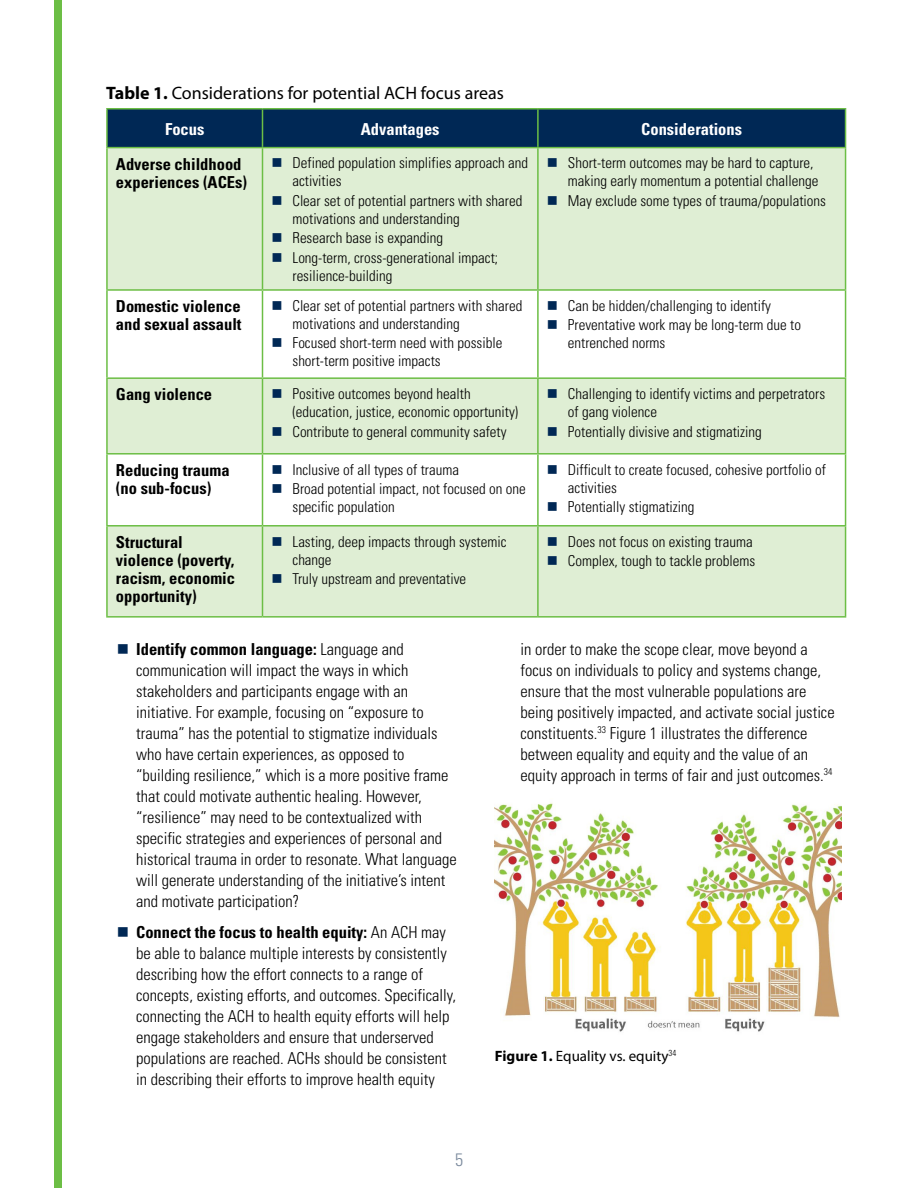
<style>
.page{position:relative;width:918px;height:1188px;background:#fff}
.page>*{position:absolute;margin:0;border:0;box-sizing:border-box;transform-origin:0 0}
.Figure_headings{font:18px "Myriad Pro";color:#000}
.t1{font:300 condensed 18px "Univers";color:#7b8a9d}
.t2{font:300 condensed 16.5px/21px "Univers";color:#000}
.Table_text{font:700 condensed 16.5px/18px "Univers";color:#000}
.Table_header{font:700 condensed 16.5px "Univers";color:#fff}
.t3{font:300 condensed 15px/18px "Univers";color:#000}
.Figure_headings-2{font:15px "Myriad Pro";color:#000}
.s1{font-weight:700}
</style>
<div class="page">
<div style="left:54px;top:0;width:7px;height:1188px;background:#6cbe45"></div>
<div style="left:108px;top:110px;width:737px;height:37px;background:#002855"></div>
<svg style="left:108px;top:148px;width:737px;height:468px;fill:#dfeed4"></svg>
<hr style="left:106px;top:148px;width:2px;height:141px;background:#6cbe45">
<hr style="left:262px;top:148px;width:1px;height:141px;background:#6cbe45">
<hr style="left:537px;top:148px;width:2px;height:141px;background:#6cbe45">
<hr style="left:845px;top:148px;width:1px;height:141px;background:#6cbe45">
<hr style="left:106px;top:289px;width:156px;height:2px;background:#6cbe45">
<hr style="left:106px;top:291px;width:2px;height:86px;background:#6cbe45">
<hr style="left:262px;top:289px;width:276px;height:2px;background:#6cbe45">
<hr style="left:262px;top:291px;width:1px;height:86px;background:#6cbe45">
<hr style="left:538px;top:289px;width:308px;height:2px;background:#6cbe45">
<hr style="left:537px;top:291px;width:2px;height:86px;background:#6cbe45">
<hr style="left:845px;top:291px;width:1px;height:86px;background:#6cbe45">
<hr style="left:106px;top:377px;width:156px;height:2px;background:#6cbe45">
<hr style="left:106px;top:379px;width:2px;height:74px;background:#6cbe45">
<hr style="left:262px;top:377px;width:276px;height:2px;background:#6cbe45">
<hr style="left:262px;top:379px;width:1px;height:74px;background:#6cbe45">
<hr style="left:538px;top:377px;width:308px;height:2px;background:#6cbe45">
<hr style="left:537px;top:379px;width:2px;height:74px;background:#6cbe45">
<hr style="left:845px;top:379px;width:1px;height:74px;background:#6cbe45">
<hr style="left:106px;top:453px;width:156px;height:2px;background:#6cbe45">
<hr style="left:106px;top:455px;width:2px;height:70px;background:#6cbe45">
<hr style="left:262px;top:453px;width:276px;height:2px;background:#6cbe45">
<hr style="left:262px;top:455px;width:1px;height:70px;background:#6cbe45">
<hr style="left:538px;top:453px;width:308px;height:2px;background:#6cbe45">
<hr style="left:537px;top:455px;width:2px;height:70px;background:#6cbe45">
<hr style="left:845px;top:455px;width:1px;height:70px;background:#6cbe45">
<hr style="left:106px;top:525px;width:156px;height:2px;background:#6cbe45">
<hr style="left:106px;top:527px;width:2px;height:89px;background:#6cbe45">
<hr style="left:262px;top:525px;width:276px;height:2px;background:#6cbe45">
<hr style="left:262px;top:527px;width:1px;height:89px;background:#6cbe45">
<hr style="left:538px;top:525px;width:308px;height:2px;background:#6cbe45">
<hr style="left:537px;top:527px;width:2px;height:89px;background:#6cbe45">
<hr style="left:845px;top:527px;width:1px;height:89px;background:#6cbe45">
<hr style="left:106px;top:616px;width:156px;height:2px;background:#6cbe45">
<hr style="left:262px;top:616px;width:276px;height:2px;background:#6cbe45">
<hr style="left:538px;top:616px;width:308px;height:2px;background:#6cbe45">
<hr style="left:538px;top:108px;width:308px;height:2px;background:#6cbe45">
<hr style="left:845px;top:110px;width:1px;height:37px;background:#6cbe45">
<hr style="left:538px;top:147px;width:308px;height:1px;background:#6cbe45">
<hr style="left:106px;top:108px;width:156px;height:2px;background:#6cbe45">
<hr style="left:106px;top:110px;width:2px;height:37px;background:#6cbe45">
<hr style="left:106px;top:147px;width:156px;height:1px;background:#6cbe45">
<hr style="left:262px;top:108px;width:276px;height:2px;background:#6cbe45">
<hr style="left:262px;top:110px;width:1px;height:37px;background:#6cbe45">
<hr style="left:537px;top:110px;width:2px;height:37px;background:#6cbe45">
<hr style="left:262px;top:147px;width:276px;height:1px;background:#6cbe45">
<img style="left:495px;top:803px;width:347px;height:229px">
<svg style="left:273px;top:159px;width:8px;height:8px"></svg>
<svg style="left:273px;top:196px;width:8px;height:9px"></svg>
<svg style="left:273px;top:234px;width:8px;height:8px"></svg>
<svg style="left:273px;top:253px;width:8px;height:9px"></svg>
<svg style="left:548px;top:159px;width:9px;height:8px"></svg>
<svg style="left:548px;top:196px;width:9px;height:9px"></svg>
<svg style="left:273px;top:301px;width:8px;height:9px"></svg>
<svg style="left:273px;top:338px;width:8px;height:9px"></svg>
<svg style="left:548px;top:301px;width:9px;height:9px"></svg>
<svg style="left:548px;top:320px;width:9px;height:9px"></svg>
<svg style="left:273px;top:389px;width:8px;height:9px"></svg>
<svg style="left:273px;top:427px;width:8px;height:8px"></svg>
<svg style="left:548px;top:389px;width:9px;height:9px"></svg>
<svg style="left:548px;top:427px;width:9px;height:8px"></svg>
<svg style="left:273px;top:465px;width:8px;height:9px"></svg>
<svg style="left:273px;top:484px;width:8px;height:9px"></svg>
<svg style="left:548px;top:465px;width:9px;height:9px"></svg>
<svg style="left:548px;top:502px;width:9px;height:9px"></svg>
<svg style="left:273px;top:537px;width:8px;height:9px"></svg>
<svg style="left:273px;top:574px;width:8px;height:9px"></svg>
<svg style="left:548px;top:537px;width:9px;height:9px"></svg>
<svg style="left:548px;top:556px;width:9px;height:9px"></svg>
<p class="Figure_headings" style="left:106px;top:82px;width:399px"><span class="s1">Table 1.</span> Considerations for potential ACH focus areas</p>
<p class="Table_header" style="left:165px;top:119px;width:41px">Focus</p>
<p class="Table_header" style="left:361px;top:119px;width:80px">Advantages</p>
<p class="Table_header" style="left:641px;top:119px;width:102px">Considerations</p>
<p class="Table_text" style="left:116px;top:155px;width:133px">Adverse childhood experiences (ACEs)</p>
<p class="t3" style="left:292px;top:154px;width:237px">Defined population simplifies approach and activities</p>
<p class="t3" style="left:292px;top:192px;width:231px">Clear set of potential partners with shared motivations and understanding</p>
<p class="t3" style="left:292px;top:229px;width:152px">Research base is expanding</p>
<p class="t3" style="left:292px;top:249px;width:207px">Long-term, cross-generational impact; resilience-building</p>
<p class="t3" style="left:568px;top:154px;width:252px">Short-term outcomes may be hard to capture, making early momentum a potential challenge</p>
<p class="t3" style="left:568px;top:192px;width:260px">May exclude some types of trauma/populations</p>
<p class="Table_text" style="left:116px;top:297px;width:127px">Domestic violence and sexual assault</p>
<p class="t3" style="left:292px;top:297px;width:231px">Clear set of potential partners with shared motivations and understanding</p>
<p class="t3" style="left:292px;top:334px;width:211px">Focused short-term need with possible short-term positive impacts</p>
<p class="Table_text" style="left:116px;top:385px;width:98px">Gang violence</p>
<p class="t3" style="left:292px;top:385px;width:227px">Positive outcomes beyond health (education, justice, economic opportunity)</p>
<p class="t3" style="left:292px;top:422px;width:216px">Contribute to general community safety</p>
<p class="Table_text" style="left:116px;top:461px;width:115px">Reducing trauma (no sub-focus)</p>
<p class="t3" style="left:292px;top:460px;width:168px">Inclusive of all types of trauma</p>
<p class="t3" style="left:292px;top:480px;width:235px">Broad potential impact, not focused on one specific population</p>
<p class="Table_text" style="left:116px;top:533px;width:121px">Structural violence (poverty, racism, economic opportunity)</p>
<p class="t3" style="left:292px;top:532px;width:216px">Lasting, deep impacts through systemic change</p>
<p class="t3" style="left:292px;top:570px;width:175px">Truly upstream and preventative</p>
<p class="t3" style="left:568px;top:297px;width:205px">Can be hidden/challenging to identify</p>
<p class="t3" style="left:568px;top:316px;width:235px">Preventative work may be long-term due to entrenched norms</p>
<p class="t3" style="left:568px;top:385px;width:259px">Challenging to identify victims and perpetrators of gang violence</p>
<p class="t3" style="left:568px;top:422px;width:196px">Potentially divisive and stigmatizing</p>
<p class="t3" style="left:568px;top:460px;width:260px">Difficult to create focused, cohesive portfolio of activities</p>
<p class="t3" style="left:568px;top:498px;width:128px">Potentially stigmatizing</p>
<p class="t3" style="left:568px;top:532px;width:186px">Does not focus on existing trauma</p>
<p class="t3" style="left:568px;top:552px;width:189px">Complex, tough to tackle problems</p>
<p class="t2" style="left:136px;top:638px;width:322px"><span class="s1">Identify common language:</span> Language and communication will impact the ways in which stakeholders and participants engage with an initiative. For example, focusing on “exposure to trauma” has the potential to stigmatize individuals who have certain experiences, as opposed to “building resilience,” which is a more positive frame that could motivate authentic healing. However, “resilience” may need to be contextualized with specific strategies and experiences of personal and historical trauma in order to resonate. What language will generate understanding of the initiative’s intent and motivate participation?</p>
<p class="t2" style="left:136px;top:922px;width:321px"><span class="s1">Connect the focus to health equity:</span> An ACH may be able to balance multiple interests by consistently describing how the effort connects to a range of concepts, existing efforts, and outcomes. Specifically, connecting the ACH to health equity efforts will help engage stakeholders and ensure that underserved populations are reached. ACHs should be consistent in describing their efforts to improve health equity</p>
<p class="t1" style="left:455px;top:1149px;width:9px">5</p>
<p class="t2" style="left:520px;top:638px;width:316px">in order to make the scope clear, move beyond a focus on individuals to policy and systems change, ensure that the most vulnerable populations are being positively impacted, and activate social justice constituents.<sup>33</sup> Figure 1 illustrates the difference between equality and equity and the value of an equity approach in terms of fair and just outcomes.<sup>34</sup></p>
<p class="Figure_headings-2" style="left:495px;top:1047px;width:183px"><span class="s1">Figure 1.</span> Equality vs. equity<sup>34</sup></p>
</div>
